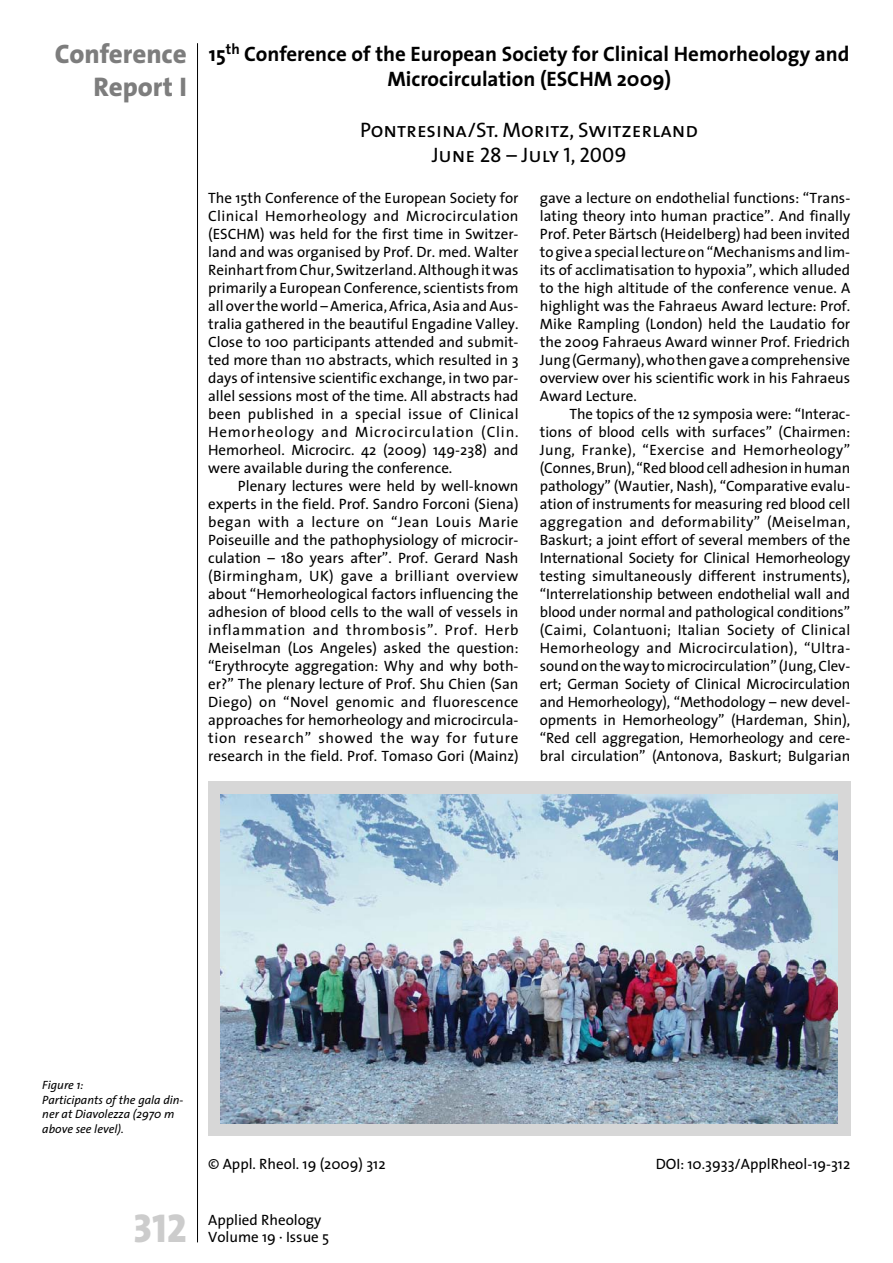
<style>
.page{position:relative;width:893px;height:1263px;background:#fff}
.page>*{position:absolute;margin:0;border:0;box-sizing:border-box;transform-origin:0 0}
.t1{font:40.5px "The Sans Extra Bold Caps";color:#ccc}
.t2{font:800 27px/32.4px "The Sans";color:#7d7d7d;text-align:right}
.t3{font:700 21px/25.2px "The Sans";color:#000;text-align:center}
.t4{font:21px/25.2px "The Sans Caps";color:#000;text-align:center}
.t5{font:15px/18px "The Sans";color:#000;text-align:justify}
.t6{font:italic 12px/14.7px "The Sans";color:#000}
</style>
<div class="page">
<hr style="left:197px;top:43px;width:1px;height:1199px;background:#000">
<div style="left:208px;top:781px;width:642px;height:355px;background:#d7d7d7"></div>
<img style="left:221px;top:794px;width:616px;height:329px">
<h2 class="t2" style="left:55px;top:40px;width:134px">Conference<br>Report I</h2>
<h3 class="t3" style="left:209px;top:43px;width:642px">15<sup>th</sup> Conference of the European Society for Clinical Hemorheology and<br>Microcirculation (ESCHM 2009)</h3>
<h3 class="t4" style="left:360px;top:117px;width:339px">Pontresina/St. Moritz, Switzerland<br>June 28 – July 1, 2009</h3>
<p class="t5" style="left:208px;top:190px;width:312px">The 15th Conference of the European Society for Clinical Hemorheology and Microcirculation (ESCHM) was held for the first time in Switzer&shy;land and was organised by Prof. Dr. med. Walter Reinhart from Chur, Switzerland. Although it was primarily a European Conference, scientists from all over the world – America, Africa, Asia and Aus&shy;tralia gathered in the beautiful Engadine Valley.<br>Close to 100 participants attended and submit&shy;ted more than 110 abstracts, which resulted in 3 days of intensive scientific exchange, in two par&shy;allel sessions most of the time. All abstracts had been published in a special issue of Clinical Hemorheology and Microcirculation (Clin.<br>Hemorheol. Microcirc. 42 (2009) 149-238) and were available during the conference.</p>
<p class="t5" style="left:208px;top:478px;width:312px;text-indent:30px">Plenary lectures were held by well-known experts in the field. Prof. Sandro Forconi (Siena) began with a lecture on “Jean Louis Marie Poiseuille and the pathophysiology of microcir&shy;culation – 180 years after”. Prof. Gerard Nash (Birmingham, UK) gave a brilliant overview about “Hemorheological factors influencing the adhesion of blood cells to the wall of vessels in inflammation and thrombosis”. Prof. Herb Meiselman (Los Angeles) asked the question: “Erythrocyte aggregation: Why and why both&shy;er?” The plenary lecture of Prof. Shu Chien (San Diego) on “Novel genomic and fluorescence approaches for hemorheology and microcircula&shy;tion research” showed the way for future research in the field. Prof. Tomaso Gori (Mainz)</p>
<p class="t5" style="left:540px;top:190px;width:312px">gave a lecture on endothelial functions: “Trans&shy;lating theory into human practice”. And finally Prof. Peter Bärtsch (Heidelberg) had been invited to give a special lecture on “Mechanisms and lim&shy;its of acclimatisation to hypoxia”, which alluded to the high altitude of the conference venue. A highlight was the Fahraeus Award lecture: Prof.<br>Mike Rampling (London) held the Laudatio for the 2009 Fahraeus Award winner Prof. Friedrich Jung (Germany), who then gave a comprehensive overview over his scientific work in his Fahraeus Award Lecture.</p>
<p class="t5" style="left:540px;top:406px;width:312px;text-indent:30px">The topics of the 12 symposia were: “Interac&shy;tions of blood cells with surfaces” (Chairmen:<br>Jung, Franke), “Exercise and Hemorheology” (Connes, Brun), “Red blood cell adhesion in human pathology” (Wautier, Nash), “Comparative evalu&shy;ation of instruments for measuring red blood cell aggregation and deformability” (Meiselman, Baskurt; a joint effort of several members of the International Society for Clinical Hemorheology testing simultaneously different instruments), “Interrelationship between endothelial wall and blood under normal and pathological conditions” (Caimi, Colantuoni; Italian Society of Clinical Hemorheology and Microcirculation), “Ultra&shy;sound on the way to microcirculation” (Jung, Clev&shy;ert; German Society of Clinical Microcirculation and Hemorheology), “Methodology – new devel&shy;opments in Hemorheology” (Hardeman, Shin), “Red cell aggregation, Hemorheology and cere&shy;bral circulation” (Antonova, Baskurt; Bulgarian</p>
<p class="t6" style="left:42px;top:1078px;width:143px">Figure 1:<br>Participants of the gala din&shy;ner at Diavolezza (2970 m above see level).</p>
<p class="t5" style="left:208px;top:1156px;width:179px">© Appl. Rheol. 19 (2009) 312</p>
<p class="t5" style="left:656px;top:1156px;width:196px">DOI: 10.3933/ApplRheol-19-312</p>
<h1 class="t1" style="left:133px;top:1204px;width:55px">312</h1>
<p class="t5" style="left:208px;top:1212px;width:123px;line-height:17.2px">Applied Rheology<br>Volume 19 · Issue 5</p>
</div>
